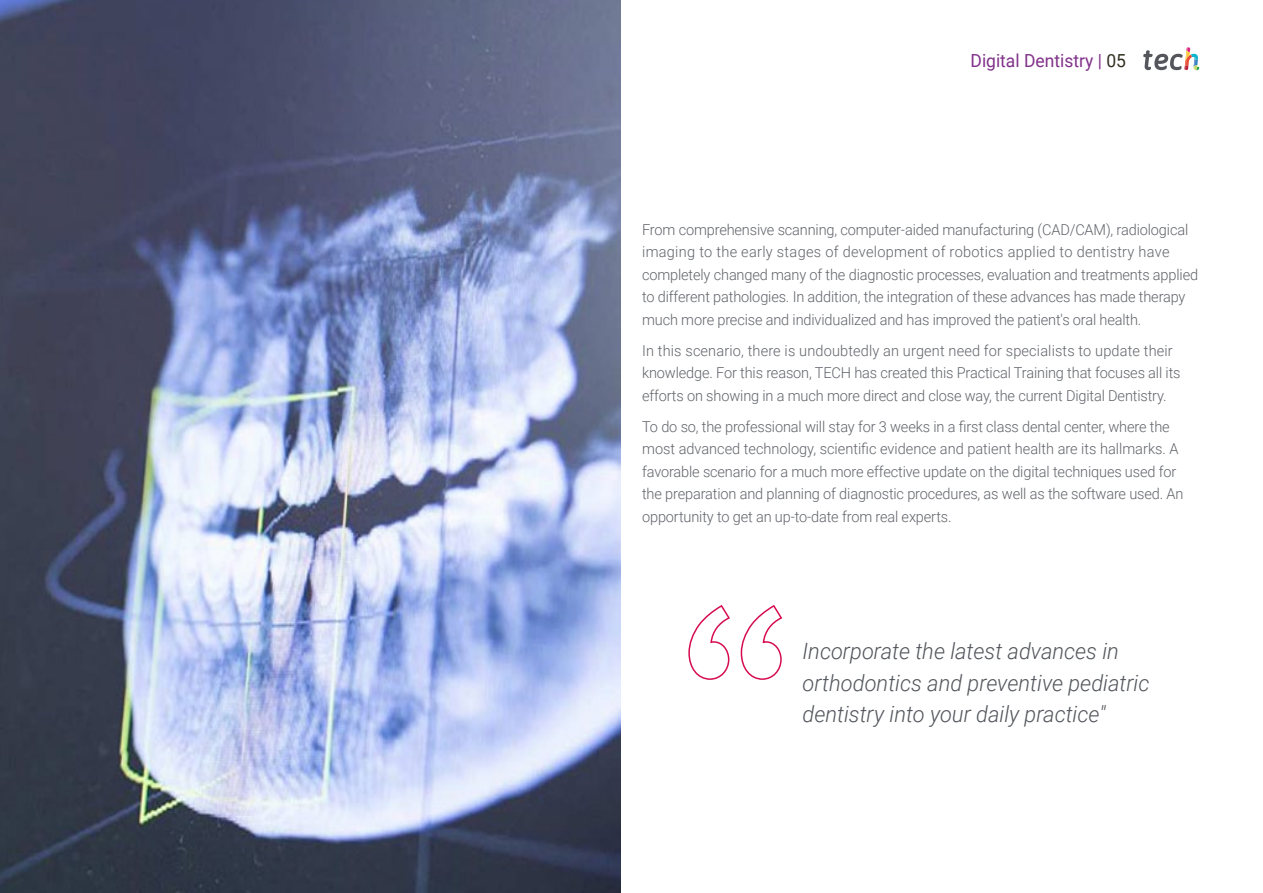
<style>
.page{position:relative;width:1263px;height:893px;background:#fff}
.page>*{position:absolute;margin:0;border:0;box-sizing:border-box;transform-origin:0 0}
.t1{font:italic 300 22.5px/31.5px "Roboto";color:#52555b}
.t2{font:18px "Roboto";color:#81328a}
.t3{font:300 15px/22.5px "Roboto";letter-spacing:-.01em;color:#61646a}
.s1{color:#312e20}
</style>
<div class="page">
<svg style="left:688px;top:605px;width:95px;height:75px"></svg>
<img style="left:0;top:0;width:621px;height:893px">
<svg style="left:1143px;top:47px;width:56px;height:24px"></svg>
<p class="t2" style="left:970px;top:48px;width:157px">Digital Dentistry | <span class="s1">05</span></p>
<p class="t3" style="left:642px;top:217px;width:557px">From comprehensive scanning, computer-aided manufacturing (CAD/CAM), radiological imaging to the early stages of development of robotics applied to dentistry have completely changed many of the diagnostic processes, evaluation and treatments applied to different pathologies. In addition, the integration of these advances has made therapy much more precise and individualized and has improved the patient's oral health.</p>
<p class="t3" style="left:642px;top:338px;width:540px">In this scenario, there is undoubtedly an urgent need for specialists to update their knowledge. For this reason, TECH has created this Practical Training that focuses all its efforts on showing in a much more direct and close way, the current Digital Dentistry.</p>
<p class="t3" style="left:642px;top:414px;width:543px">To do so, the professional will stay for 3 weeks in a first class dental center, where the most advanced technology, scientific evidence and patient health are its hallmarks. A favorable scenario for a much more effective update on the digital techniques used for the preparation and planning of diagnostic procedures, as well as the software used. An opportunity to get an up-to-date from real experts.</p>
<h1 class="t1" style="left:802px;top:635px;width:348px">Incorporate the latest advances in orthodontics and preventive pediatric dentistry into your daily practice"</h1>
</div>
